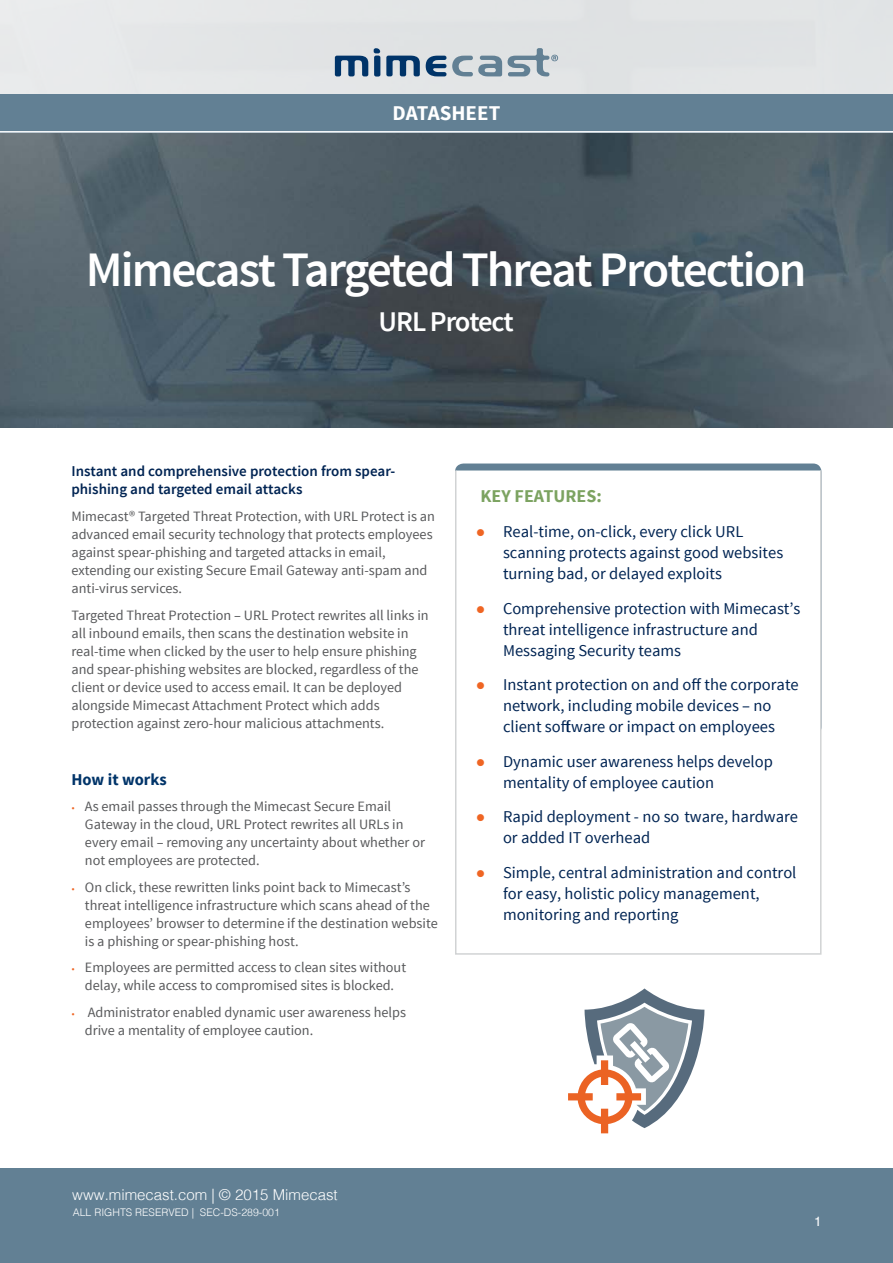
<style>
.page{position:relative;width:893px;height:1263px;background:#fff}
.page>*{position:absolute;margin:0;border:0;box-sizing:border-box;transform-origin:0 0}
.t1{font:600 49.5px "Source Sans Pro";letter-spacing:-.04em;color:#fff}
.t2{font:600 28.5px "Source Sans Pro";letter-spacing:-.04em;color:#fff}
.t3{font:700 21px "Source Sans Pro";color:#fff}
.t4{font:700 18px "Source Sans Pro";color:#7ca361}
.t5{font:16.5px/21px "Source Sans Pro";color:#002453}
.t6{font:700 16.5px "Source Sans Pro";color:#003469}
.t7{font:600 15px/18px "Source Sans Pro";color:#002453}
.t8{font:300 15px "Helvetica";color:#fff}
.t9{font:14.25px/18px "Source Sans Pro";color:#58595b}
.t10{font:13.5px "Helvetica";color:#fff}
.t11{font:300 10.5px "Helvetica";color:#fff}
.s1{color:#ef6523}
</style>
<div class="page">
<div style="left:0;top:1168px;width:893px;height:95px;background:#628094"></div>
<img style="left:0;top:133px;width:893px;height:294px">
<div style="left:455px;top:463px;width:366px;height:272px;background:#628094;border-radius:9px"></div>
<div style="left:455px;top:470px;width:366px;height:485px;background:#fff;border:2px solid #d1d3d4"></div>
<div style="left:0;top:0;width:893px;height:106px;background:#e3e5e6"></div>
<div style="left:0;top:94px;width:893px;height:39px;background:#628094"></div>
<svg style="left:335px;top:56px;width:33px;height:20px"></svg>
<svg style="left:426px;top:56px;width:20px;height:20px"></svg>
<svg style="left:452px;top:56px;width:50px;height:20px"></svg>
<svg style="left:374px;top:48px;width:6px;height:29px"></svg>
<svg style="left:386px;top:56px;width:34px;height:20px"></svg>
<svg style="left:508px;top:48px;width:50px;height:28px"></svg>
<hr style="left:0;top:131px;width:893px;height:2px;background:#fff">
<svg style="left:568px;top:988px;width:136px;height:145px"></svg>
<h3 class="t3" style="left:393px;top:99px;width:109px">DATASHEET</h3>
<h1 class="t1" style="left:86px;top:239px;width:722px">Mimecast Targeted Threat Protection</h1>
<h2 class="t2" style="left:379px;top:304px;width:137px">URL Protect</h2>
<p class="t7" style="left:71px;top:462px;width:325px">Instant and comprehensive protection from spear&shy;phishing and targeted email attacks</p>
<p class="t9" style="left:71px;top:507px;width:365px">Mimecast® Targeted Threat Protection, with URL Protect is an advanced email security technology that protects employees against spear-phishing and targeted attacks in email, extending our existing Secure Email Gateway anti-spam and anti-virus services.</p>
<p class="t9" style="left:71px;top:606px;width:359px">Targeted Threat Protection – URL Protect rewrites all links in all inbound emails, then scans the destination website in real-time when clicked by the user to help ensure phishing and spear-phishing websites are blocked, regardless of the client or device used to access email. It can be deployed alongside Mimecast Attachment Protect which adds protection against zero-hour malicious attachments.</p>
<p class="t6" style="left:71px;top:769px;width:97px">How it works</p>
<p class="t9" style="left:85px;top:798px;width:342px;text-indent:-14px"><span class="s1">•</span> As email passes through the Mimecast Secure Email Gateway in the cloud, URL Protect rewrites all URLs in every email – removing any uncertainty about whether or not employees are protected.</p>
<p class="t9" style="left:85px;top:878px;width:354px;text-indent:-13px"><span class="s1">•</span> On click, these rewritten links point back to Mimecast’s threat intelligence infrastructure which scans ahead of the employees’ browser to determine if the destination website is a phishing or spear-phishing host.</p>
<p class="t9" style="left:71px;top:959px;width:336px;text-align:center"><span class="s1">•</span> Employees are permitted access to clean sites without delay, while access to compromised sites is blocked.</p>
<p class="t9" style="left:85px;top:1003px;width:323px;text-indent:-14px"><span class="s1">•</span> Administrator enabled dynamic user awareness helps drive a mentality of employee caution.</p>
<p class="t4" style="left:480px;top:484px;width:123px">KEY FEATURES:</p>
<p class="t5" style="left:503px;top:522px;width:282px;text-indent:-27px"><span class="s1">●</span> Real-time, on-click, every click URL scanning protects against good websites turning bad, or delayed exploits</p>
<p class="t5" style="left:503px;top:598px;width:299px;text-indent:-27px"><span class="s1">●</span> Comprehensive protection with Mimecast’s threat intelligence infrastructure and<br>Messaging Security teams</p>
<p class="t5" style="left:476px;top:675px;width:324px;text-align:center"><span class="s1">●</span> Instant protection on and off the corporate network, including mobile devices – no<br>client sofftware or impact on employees</p>
<p class="t5" style="left:503px;top:751px;width:271px;text-indent:-27px"><span class="s1">●</span> Dynamic user awareness helps develop mentality of employee caution</p>
<p class="t5" style="left:503px;top:807px;width:297px;text-indent:-27px"><span class="s1">●</span> Rapid deployment - no so tware, hardware or added IT overhead</p>
<p class="t5" style="left:503px;top:862px;width:295px;text-indent:-27px"><span class="s1">●</span> Simple, central administration and control for easy, holistic policy management, monitoring and reporting</p>
<p class="t8" style="left:72px;top:1182px;width:267px">www.mimecast.com | © 2015 Mimecast</p>
<p class="t11" style="left:73px;top:1204px;width:209px">ALL RIGHTS RESERVED | SEC-DS-289-001</p>
<p class="t10" style="left:814px;top:1210px;width:9px">1</p>
</div>
